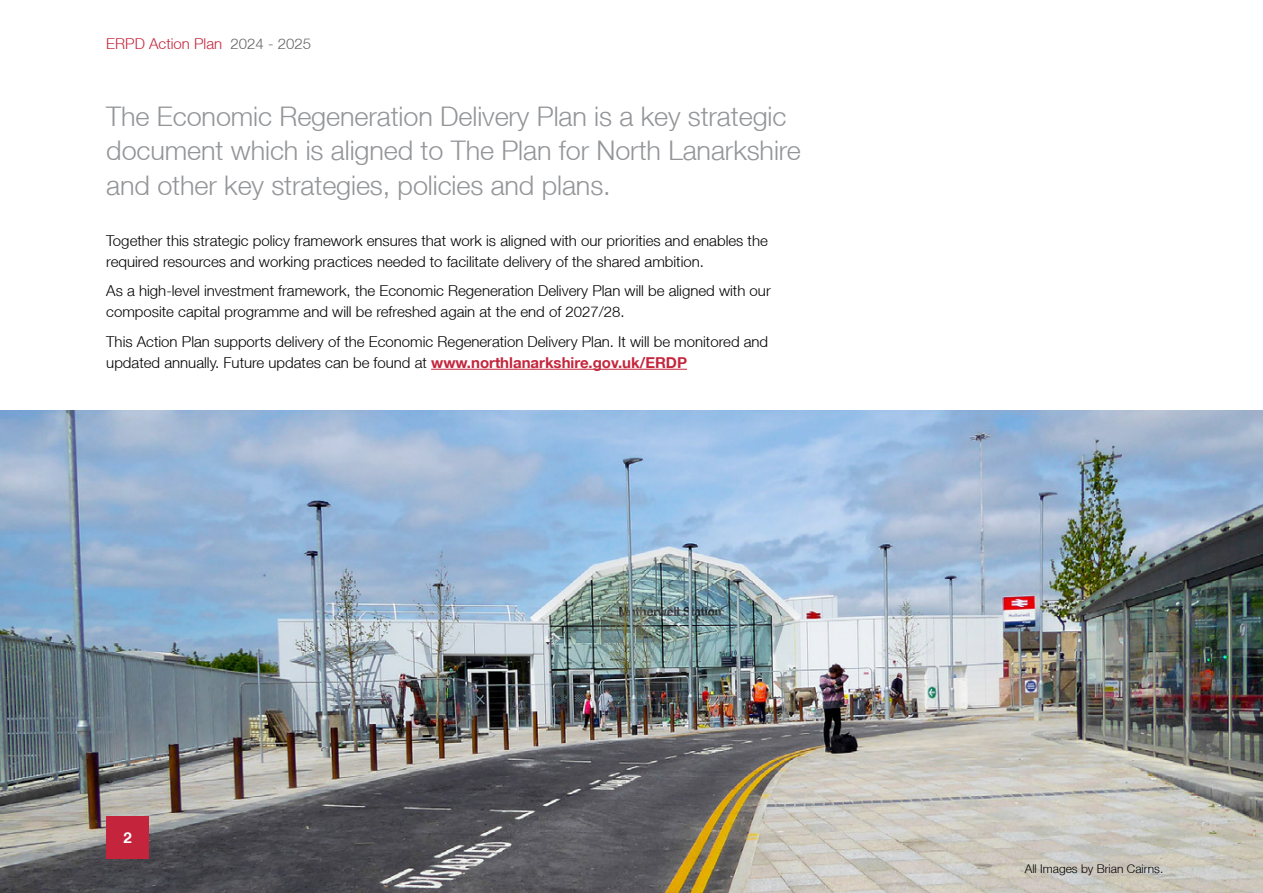
<style>
.page{position:relative;width:1263px;height:893px;background:#fff}
.page>*{position:absolute;margin:0;border:0;box-sizing:border-box;transform-origin:0 0}
.Intro_Para{font:300 27px/34.5px "Helvetica Neue LT";letter-spacing:-.005em;color:#939598}
.Body_Text{font:300 15px/21px "Helvetica Neue LT";color:#000}
.t1{font:300 15px "Helvetica Neue LT";color:#c4253c}
.t2{font:700 15px "Helvetica Neue LT";color:#fff}
.Table_Body_Style{font:300 12px "Helvetica Neue LT";color:#000}
.s1{color:#636466}
.s2{font-weight:700;color:#c4253c}
</style>
<div class="page">
<img style="left:0;top:411px;width:1263px;height:482px">
<hr style="left:431px;top:369px;width:256px;height:1px;background:#c4253c">
<div style="left:106px;top:816px;width:43px;height:43px;background:#c4253c"></div>
<p class="t1" style="left:106px;top:34px;width:206px">ERPD Action Plan <span class="s1">2024 - 2025</span></p>
<p class="Intro_Para" style="left:106px;top:98px;width:696px">The Economic Regeneration Delivery Plan is a key strategic document which is aligned to The Plan for North Lanarkshire and other key strategies, policies and plans.</p>
<p class="Body_Text" style="left:106px;top:230px;width:663px">Together this strategic policy framework ensures that work is aligned with our priorities and enables the required resources and working practices needed to facilitate delivery of the shared ambition.</p>
<p class="Body_Text" style="left:106px;top:280px;width:666px">As a high-level investment framework, the Economic Regeneration Delivery Plan will be aligned with our composite capital programme and will be refreshed again at the end of 2027/28.</p>
<p class="Body_Text" style="left:106px;top:331px;width:663px">This Action Plan supports delivery of the Economic Regeneration Delivery Plan. It will be monitored and updated annually. Future updates can be found at <span class="s2">www.northlanarkshire.gov.uk/ERDP</span></p>
<p class="t2" style="left:123px;top:828px;width:10px">2</p>
<p class="Table_Body_Style" style="left:1025px;top:862px;width:140px">All Images by Brian Cairns.</p>
</div>
